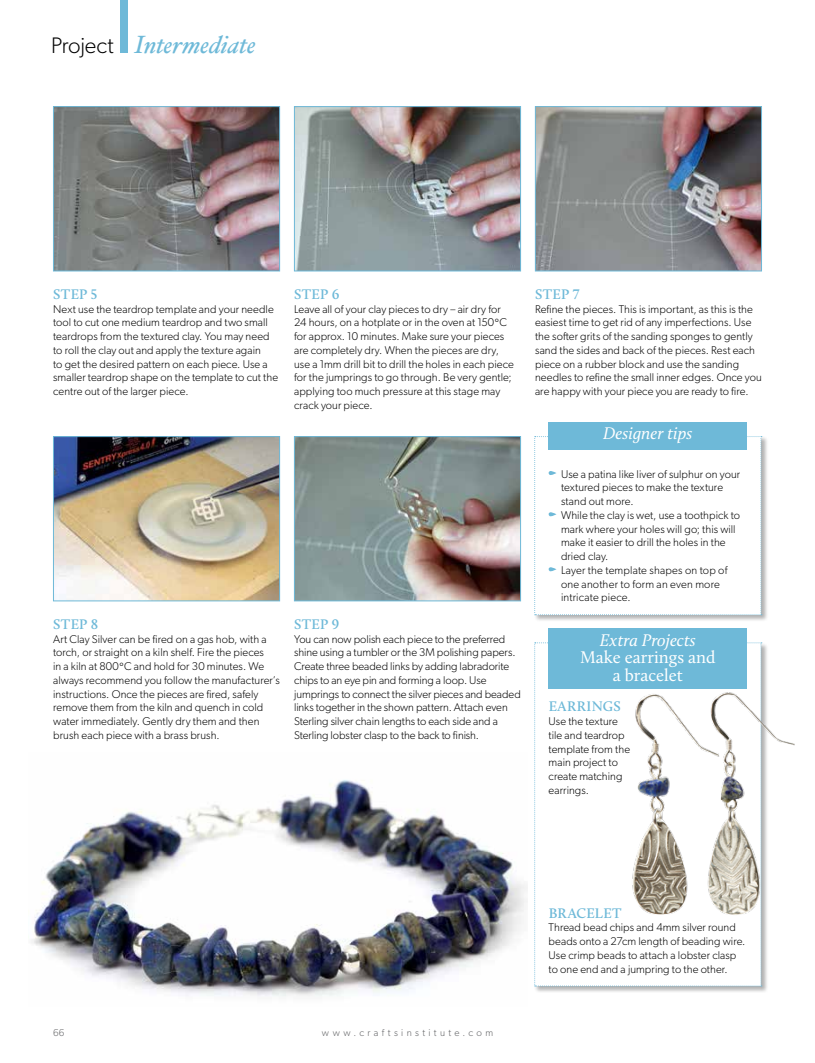
<style>
.page{position:relative;width:815px;height:1063px;background:#fff}
.page>*{position:absolute;margin:0;border:0;box-sizing:border-box;transform-origin:0 0}
.t1{font:italic 25px "Hoefler Text";letter-spacing:-.005em;color:#6eb9d8}
.t2{font:italic 17.5px "Calluna";color:#fff}
.t3{font:17.5px/17.5px "Calluna";color:#fff;text-align:center}
.t4{font:600 14.38px "Calluna";letter-spacing:.015em;color:#6eb9d8}
.t5{font:600 14.38px "Calluna";letter-spacing:.035em;color:#6eb9d8}
.t6{font:300 11.25px/13.8px "Gibson";letter-spacing:.005em;color:#000}
.t7{font:300 10px "Gibson";letter-spacing:.33em;color:#636466}
.s1{font-family:"Gibson";font-weight:300;font-style:normal;font-size:22.5px;color:#000}
</style>
<div class="page">
<div style="left:120px;top:0;width:8px;height:53px;background:#6eb9d8"></div>
<img style="left:31px;top:780px;width:497px;height:217px">
<div style="left:534px;top:642px;width:235px;height:352px;background:#000;opacity:.3"></div>
<svg style="left:534px;top:643px;width:228px;height:344px"></svg>
<div style="left:549px;top:629px;width:198px;height:60px;background:#6eb9d8"></div>
<img style="left:55px;top:108px;width:223px;height:161px">
<div style="left:53px;top:106px;width:227px;height:165px;border:1px solid #6eb9d8"></div>
<img style="left:296px;top:108px;width:223px;height:161px">
<div style="left:294px;top:106px;width:227px;height:165px;border:1px solid #6eb9d8"></div>
<img style="left:537px;top:108px;width:223px;height:161px">
<div style="left:535px;top:106px;width:227px;height:165px;border:1px solid #6eb9d8"></div>
<img style="left:55px;top:438px;width:223px;height:161px">
<div style="left:53px;top:436px;width:227px;height:165px;border:1px solid #6eb9d8"></div>
<img style="left:296px;top:438px;width:223px;height:161px">
<div style="left:294px;top:436px;width:227px;height:165px;border:1px solid #6eb9d8"></div>
<div style="left:534px;top:436px;width:235px;height:186px;background:#000;opacity:.3"></div>
<div style="left:549px;top:423px;width:198px;height:27px;background:#6eb9d8"></div>
<svg style="left:534px;top:436px;width:228px;height:179px"></svg>
<img style="left:620px;top:688px;width:175px;height:234px">
<h1 class="t1" style="left:51px;top:30px;width:206px"><span class="s1">Project</span> Intermediate</h1>
<p class="t4" style="left:53px;top:285px;width:46px">STEP 5</p>
<p class="t6" style="left:53px;top:302px;width:226px">Next use the teardrop template and your needle tool to cut one medium teardrop and two small teardrops from the textured clay. You may need to roll the clay out and apply the texture again<br>to get the desired pattern on each piece. Use a smaller teardrop shape on the template to cut the centre out of the larger piece.</p>
<p class="t4" style="left:294px;top:285px;width:47px">STEP 6</p>
<p class="t6" style="left:294px;top:302px;width:221px">Leave all of your clay pieces to dry – air dry for 24 hours, on a hotplate or in the oven at 150ºC for approx. 10 minutes. Make sure your pieces are completely dry. When the pieces are dry, use a 1mm drill bit to drill the holes in each piece for the jumprings to go through. Be very gentle; applying too much pressure at this stage may crack your piece.</p>
<p class="t4" style="left:53px;top:615px;width:47px">STEP 8</p>
<p class="t6" style="left:53px;top:632px;width:228px">Art Clay Silver can be fired on a gas hob, with a torch, or straight on a kiln shelf. Fire the pieces<br>in a kiln at 800ºC and hold for 30 minutes. We always recommend you follow the manufacturer’s instructions. Once the pieces are fired, safely remove them from the kiln and quench in cold water immediately. Gently dry them and then brush each piece with a brass brush.</p>
<p class="t4" style="left:294px;top:615px;width:47px">STEP 9</p>
<p class="t6" style="left:294px;top:632px;width:228px">You can now polish each piece to the preferred shine using a tumbler or the 3M polishing papers.<br>Create three beaded links by adding labradorite chips to an eye pin and forming a loop. Use jumprings to connect the silver pieces and beaded links together in the shown pattern. Attach even Sterling silver chain lengths to each side and a Sterling lobster clasp to the back to finish.</p>
<p class="t4" style="left:535px;top:285px;width:46px">STEP 7</p>
<p class="t6" style="left:535px;top:302px;width:228px">Refine the pieces. This is important, as this is the easiest time to get rid of any imperfections. Use the softer grits of the sanding sponges to gently sand the sides and back of the pieces. Rest each piece on a rubber block and use the sanding needles to refine the small inner edges. Once you are happy with your piece you are ready to fire.</p>
<h2 class="t2" style="left:603px;top:423px;width:91px">Designer tips</h2>
<p class="t6" style="left:561px;top:467px;width:181px;text-indent:-5px">Use a patina like liver of sulphur on your textured pieces to make the texture stand out more.<br>While the clay is wet, use a toothpick to mark where your holes will go; this will make it easier to drill the holes in the dried clay.<br>Layer the template shapes on top of one another to form an even more intricate piece.</p>
<h2 class="t2" style="left:600px;top:629px;width:97px">Extra Projects</h2>
<h2 class="t3" style="left:580px;top:649px;width:137px">Make earrings and a bracelet</h2>
<p class="t5" style="left:549px;top:698px;width:73px">EARRINGS</p>
<p class="t6" style="left:549px;top:714px;width:83px">Use the texture tile and teardrop template from the main project to create matching earrings.</p>
<p class="t7" style="left:53px;top:1026px;width:13px">66</p>
<p class="t7" style="left:322px;top:1026px;width:173px">www.craftsinstitute.com</p>
<p class="t4" style="left:549px;top:904px;width:74px">BRACELET</p>
<p class="t6" style="left:549px;top:920px;width:198px">Thread bead chips and 4mm silver round beads onto a 27cm length of beading wire.<br>Use crimp beads to attach a lobster clasp to one end and a jumpring to the other.</p>
</div>
